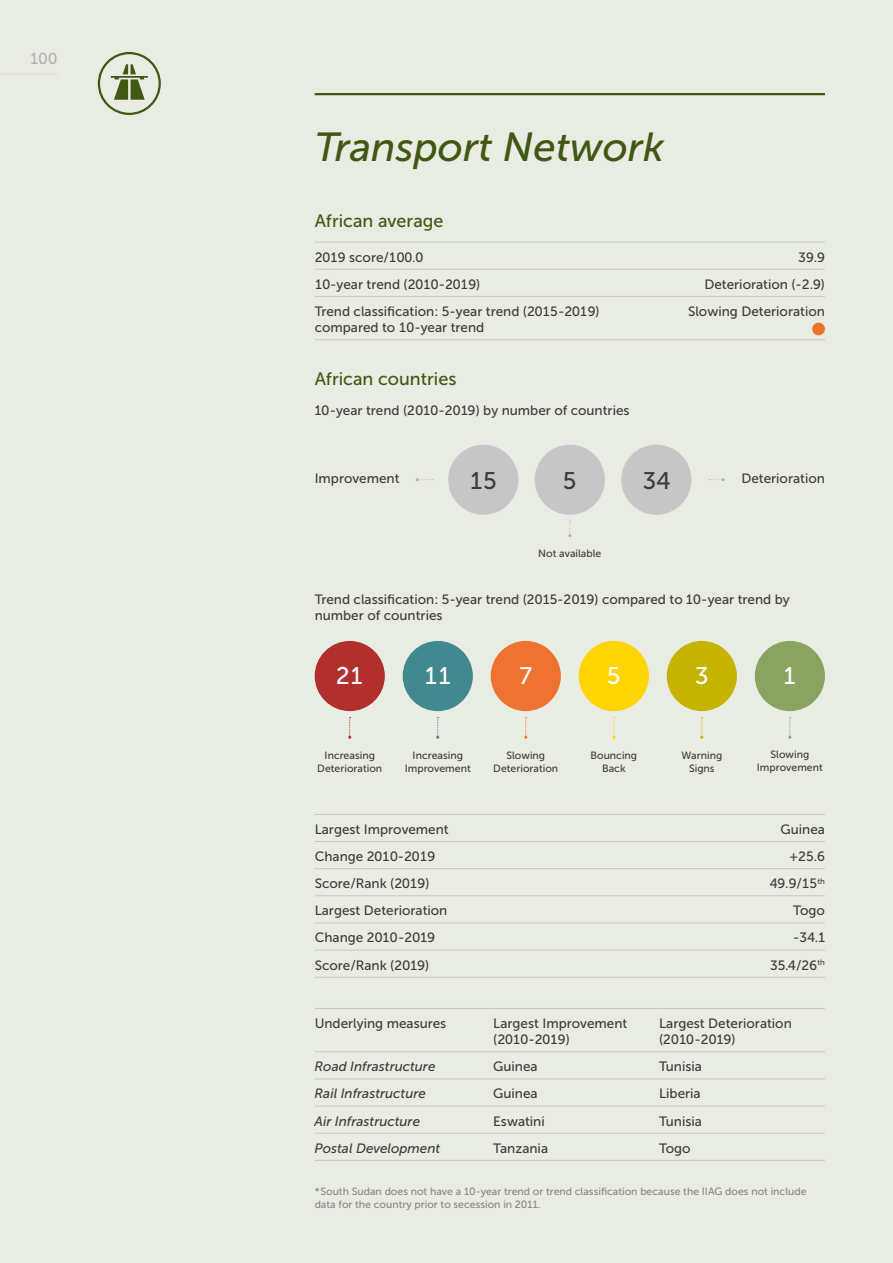
<style>
.page{position:relative;width:893px;height:1263px;background:#e9ece2}
.page>*{position:absolute;margin:0;border:0;box-sizing:border-box;transform-origin:0 0}
.t1{font:italic 40.5px "Museo Sans 500";color:#405813}
.t2{font:24px "Museo Sans 500";color:#fff}
.t3{font:24px "Museo Sans 500";color:#3c3c3b}
.t4{font:18px "Museo Sans 500";color:#405813}
.t5{font:15.75px "Museo Sans 500";color:#b3b2b2}
.t6{font:13.5px/16.2px "Museo Sans 500";color:#3c3c3b}
.t7{font:italic 13.5px "Museo Sans 500";color:#3c3c3b}
.t8{font:10.5px/12.6px "Museo Sans 500";color:#878787}
.t9{font:10.5px/12.6px "Museo Sans 500";color:#3c3c3b;text-align:center}
</style>
<div class="page">
<hr style="left:315px;top:242px;width:340px;height:1px;background:#c6c6c6">
<hr style="left:655px;top:242px;width:170px;height:1px;background:#c6c6c6">
<hr style="left:315px;top:269px;width:340px;height:1px;background:#c6c6c6">
<hr style="left:655px;top:269px;width:170px;height:1px;background:#c6c6c6">
<hr style="left:315px;top:296px;width:340px;height:1px;background:#c6c6c6">
<hr style="left:655px;top:296px;width:170px;height:1px;background:#c6c6c6">
<hr style="left:315px;top:339px;width:340px;height:1px;background:#c6c6c6">
<hr style="left:655px;top:339px;width:170px;height:1px;background:#c6c6c6">
<div style="left:812px;top:323px;width:13px;height:12px;background:#ee7330;border-radius:50%"></div>
<hr style="left:315px;top:93px;width:510px;height:2px;background:#405813">
<div style="left:98px;top:52px;width:63px;height:63px;border:2px solid #405813;border-radius:50%"></div>
<svg style="left:111px;top:64px;width:37px;height:36px"></svg>
<svg style="left:416px;top:478px;width:17px;height:3px"></svg>
<svg style="left:709px;top:478px;width:16px;height:3px"></svg>
<div style="left:448px;top:445px;width:70px;height:70px;background:#c6c6c6;border-radius:50%"></div>
<div style="left:621px;top:445px;width:70px;height:70px;background:#c6c6c6;border-radius:50%"></div>
<div style="left:315px;top:641px;width:70px;height:70px;background:#b1302e;border-radius:50%"></div>
<svg style="left:348px;top:717px;width:3px;height:22px"></svg>
<div style="left:579px;top:641px;width:70px;height:70px;background:#ffd500;border-radius:50%"></div>
<svg style="left:612px;top:717px;width:3px;height:22px"></svg>
<div style="left:667px;top:641px;width:70px;height:70px;background:#c5b300;border-radius:50%"></div>
<svg style="left:700px;top:717px;width:3px;height:22px"></svg>
<div style="left:755px;top:641px;width:70px;height:70px;background:#89a361;border-radius:50%"></div>
<svg style="left:788px;top:717px;width:3px;height:22px"></svg>
<div style="left:535px;top:445px;width:70px;height:70px;background:#c6c6c6;border-radius:50%"></div>
<svg style="left:568px;top:521px;width:3px;height:16px"></svg>
<div style="left:403px;top:641px;width:70px;height:70px;background:#41898f;border-radius:50%"></div>
<svg style="left:436px;top:717px;width:3px;height:22px"></svg>
<div style="left:491px;top:641px;width:70px;height:70px;background:#ee7330;border-radius:50%"></div>
<svg style="left:524px;top:717px;width:3px;height:22px"></svg>
<hr style="left:315px;top:814px;width:340px;height:1px;background:#c6c6c6">
<hr style="left:655px;top:814px;width:170px;height:1px;background:#c6c6c6">
<hr style="left:315px;top:841px;width:340px;height:1px;background:#c6c6c6">
<hr style="left:655px;top:841px;width:170px;height:1px;background:#c6c6c6">
<hr style="left:315px;top:868px;width:340px;height:1px;background:#c6c6c6">
<hr style="left:655px;top:868px;width:170px;height:1px;background:#c6c6c6">
<hr style="left:315px;top:895px;width:340px;height:1px;background:#c6c6c6">
<hr style="left:655px;top:895px;width:170px;height:1px;background:#c6c6c6">
<hr style="left:315px;top:923px;width:340px;height:1px;background:#c6c6c6">
<hr style="left:655px;top:923px;width:170px;height:1px;background:#c6c6c6">
<hr style="left:315px;top:950px;width:340px;height:1px;background:#c6c6c6">
<hr style="left:655px;top:950px;width:170px;height:1px;background:#c6c6c6">
<hr style="left:315px;top:977px;width:340px;height:1px;background:#c6c6c6">
<hr style="left:655px;top:977px;width:170px;height:1px;background:#c6c6c6">
<hr style="left:315px;top:1008px;width:178px;height:1px;background:#c6c6c6">
<hr style="left:493px;top:1008px;width:166px;height:1px;background:#c6c6c6">
<hr style="left:659px;top:1008px;width:166px;height:1px;background:#c6c6c6">
<hr style="left:315px;top:1051px;width:178px;height:1px;background:#c6c6c6">
<hr style="left:493px;top:1051px;width:166px;height:1px;background:#c6c6c6">
<hr style="left:659px;top:1051px;width:166px;height:1px;background:#c6c6c6">
<hr style="left:315px;top:1079px;width:178px;height:1px;background:#c6c6c6">
<hr style="left:493px;top:1079px;width:166px;height:1px;background:#c6c6c6">
<hr style="left:659px;top:1079px;width:166px;height:1px;background:#c6c6c6">
<hr style="left:315px;top:1106px;width:178px;height:1px;background:#c6c6c6">
<hr style="left:493px;top:1106px;width:166px;height:1px;background:#c6c6c6">
<hr style="left:659px;top:1106px;width:166px;height:1px;background:#c6c6c6">
<hr style="left:315px;top:1133px;width:178px;height:1px;background:#c6c6c6">
<hr style="left:493px;top:1133px;width:166px;height:1px;background:#c6c6c6">
<hr style="left:659px;top:1133px;width:166px;height:1px;background:#c6c6c6">
<hr style="left:315px;top:1160px;width:178px;height:1px;background:#c6c6c6">
<hr style="left:493px;top:1160px;width:166px;height:1px;background:#c6c6c6">
<hr style="left:659px;top:1160px;width:166px;height:1px;background:#c6c6c6">
<hr style="left:0;top:74px;width:58px;height:1px;background:#dadada">
<p class="t5" style="left:30px;top:50px;width:29px">100</p>
<h1 class="t1" style="left:315px;top:124px;width:351px">Transport Network</h1>
<h3 class="t4" style="left:315px;top:211px;width:130px">African average</h3>
<p class="t6" style="left:315px;top:249px;width:110px">2019 score/100.0</p>
<p class="t6" style="left:798px;top:249px;width:28px">39.9</p>
<p class="t6" style="left:315px;top:276px;width:167px">10-year trend (2010-2019)</p>
<p class="t6" style="left:704px;top:276px;width:122px">Deterioration (-2.9)</p>
<p class="t6" style="left:315px;top:303px;width:286px">Trend classification: 5-year trend (2015-2019) compared to 10-year trend</p>
<p class="t6" style="left:688px;top:303px;width:138px">Slowing Deterioration</p>
<h3 class="t4" style="left:315px;top:369px;width:143px">African countries</h3>
<p class="t6" style="left:315px;top:402px;width:316px">10-year trend (2010-2019) by number of countries</p>
<p class="t6" style="left:315px;top:470px;width:86px">Improvement</p>
<h2 class="t3" style="left:469px;top:467px;width:29px">15</h2>
<h2 class="t3" style="left:643px;top:467px;width:29px">34</h2>
<p class="t6" style="left:741px;top:470px;width:85px">Deterioration</p>
<h2 class="t3" style="left:563px;top:467px;width:15px">5</h2>
<p class="t9" style="left:538px;top:547px;width:65px">Not available</p>
<p class="t6" style="left:315px;top:591px;width:477px">Trend classification: 5-year trend (2015-2019) compared to 10-year trend by number of countries</p>
<h2 class="t2" style="left:336px;top:662px;width:29px">21</h2>
<h2 class="t2" style="left:424px;top:662px;width:29px">11</h2>
<h2 class="t2" style="left:519px;top:662px;width:15px">7</h2>
<p class="t9" style="left:317px;top:749px;width:66px">Increasing<br>Deterioration</p>
<p class="t9" style="left:405px;top:749px;width:68px">Increasing<br>Improvement</p>
<p class="t9" style="left:493px;top:749px;width:66px">Slowing<br>Deterioration</p>
<h2 class="t2" style="left:607px;top:662px;width:15px">5</h2>
<p class="t9" style="left:590px;top:749px;width:48px">Bouncing<br>Back</p>
<h2 class="t2" style="left:695px;top:662px;width:15px">3</h2>
<p class="t9" style="left:681px;top:749px;width:42px">Warning<br>Signs</p>
<h2 class="t2" style="left:783px;top:662px;width:15px">1</h2>
<p class="t9" style="left:757px;top:748px;width:68px">Slowing<br>Improvement</p>
<p class="t6" style="left:315px;top:821px;width:136px">Largest Improvement</p>
<p class="t6" style="left:780px;top:821px;width:46px">Guinea</p>
<p class="t6" style="left:315px;top:848px;width:122px">Change 2010-2019</p>
<p class="t6" style="left:789px;top:848px;width:37px">+25.6</p>
<p class="t6" style="left:315px;top:875px;width:116px">Score/Rank (2019)</p>
<p class="t6" style="left:770px;top:875px;width:57px">49.9/15<sup>th</sup></p>
<p class="t6" style="left:315px;top:902px;width:134px">Largest Deterioration</p>
<p class="t6" style="left:793px;top:902px;width:33px">Togo</p>
<p class="t6" style="left:315px;top:930px;width:122px">Change 2010-2019</p>
<p class="t6" style="left:793px;top:930px;width:33px">-34.1</p>
<p class="t6" style="left:315px;top:957px;width:116px">Score/Rank (2019)</p>
<p class="t6" style="left:770px;top:957px;width:56px">35.4/26<sup>th</sup></p>
<p class="t6" style="left:315px;top:1015px;width:133px">Underlying measures</p>
<p class="t6" style="left:493px;top:1015px;width:136px">Largest Improvement (2010-2019)</p>
<p class="t6" style="left:659px;top:1015px;width:134px">Largest Deterioration (2010-2019)</p>
<p class="t7" style="left:315px;top:1059px;width:122px">Road Infrastructure</p>
<p class="t6" style="left:493px;top:1058px;width:46px">Guinea</p>
<p class="t6" style="left:659px;top:1058px;width:44px">Tunisia</p>
<p class="t7" style="left:315px;top:1086px;width:113px">Rail Infrastructure</p>
<p class="t6" style="left:493px;top:1086px;width:46px">Guinea</p>
<p class="t6" style="left:659px;top:1086px;width:43px">Liberia</p>
<p class="t7" style="left:315px;top:1113px;width:107px">Air Infrastructure</p>
<p class="t6" style="left:493px;top:1113px;width:53px">Eswatini</p>
<p class="t6" style="left:659px;top:1113px;width:44px">Tunisia</p>
<p class="t7" style="left:315px;top:1141px;width:127px">Postal Development</p>
<p class="t6" style="left:493px;top:1140px;width:56px">Tanzania</p>
<p class="t6" style="left:659px;top:1140px;width:33px">Togo</p>
<p class="t8" style="left:315px;top:1185px;width:493px">*South Sudan does not have a 10-year trend or trend classification because the IIAG does not include data for the country prior to secession in 2011.</p>
</div>
